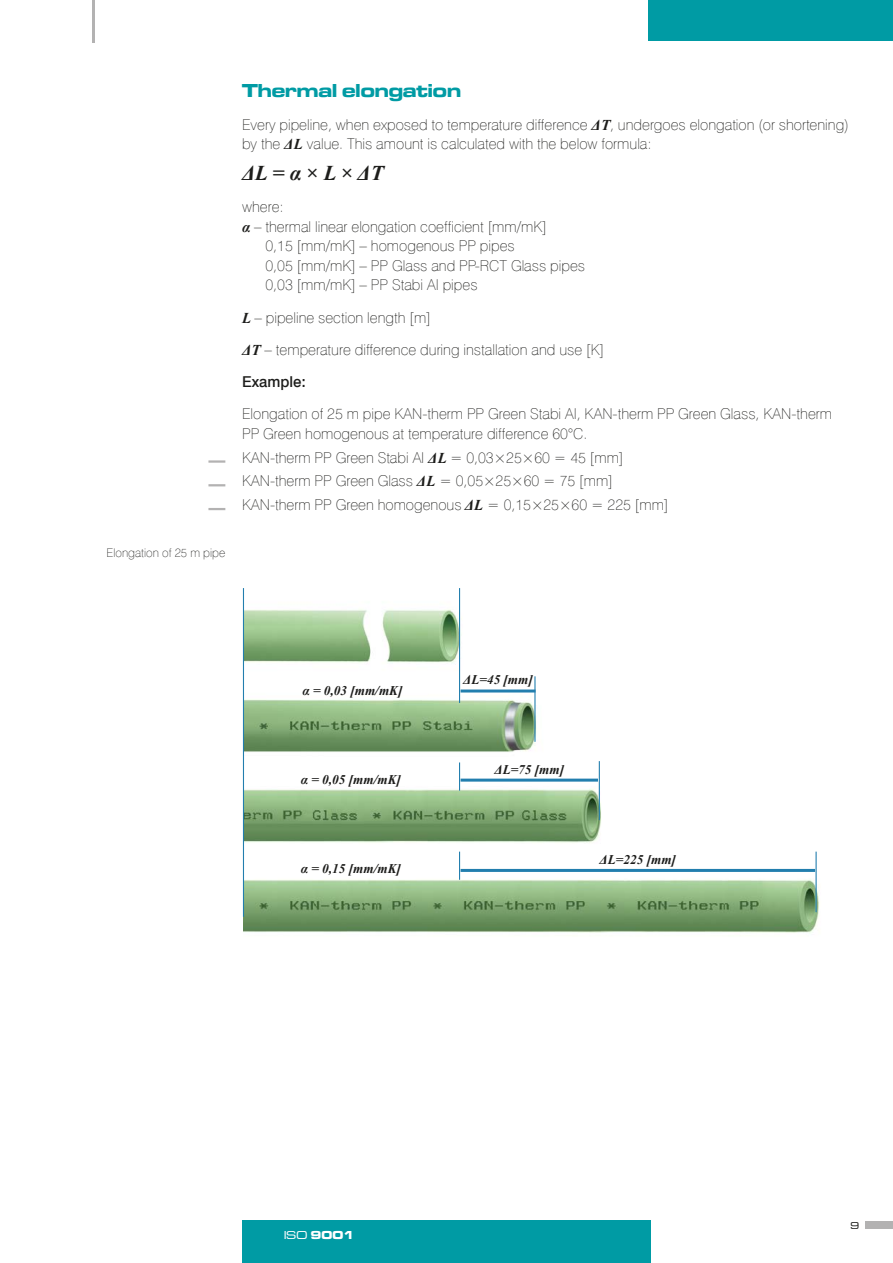
<style>
.page{position:relative;width:893px;height:1263px;background:#fff}
.page>*{position:absolute;margin:0;border:0;box-sizing:border-box;transform-origin:0 0}
.t1{font:italic 700 21px "Times New Roman";color:#1d1d1b}
.t2{font:19.5px "Microgramma D Bol Ext";color:#009ba4}
.t3{font:15px/19.5px "Swis 721 Th EU";color:#1d1d1b}
.t4{font:15px "Swis 721 Md EU";color:#1d1d1b}
.t5{font:italic 700 13.2px "Times New Roman";color:#1d1d1b}
.t6{font:12px "Swis 721 Th EU";color:#1d1d1b}
.t7{font:12px "Microgramma D Bol Ext";color:#fff}
.t8{font:10.5px "Microgramma D Med Ext";color:#1d1d1b}
.s1{font-family:"Times New Roman";font-weight:700;font-style:italic}
.s2{font-family:"Microgramma D Med Ext"}
</style>
<div class="page">
<div style="left:242px;top:1220px;width:409px;height:43px;background:#009ba4"></div>
<hr style="left:92px;top:0;width:3px;height:43px;background:#b3b2b2">
<div style="left:648px;top:0;width:245px;height:41px;background:#009ba4"></div>
<div style="left:865px;top:1222px;width:28px;height:7px;background:#b3b2b2"></div>
<hr style="left:208px;top:460px;width:17px;height:3px;background:#b3b2b2">
<svg style="left:208px;top:484px;width:17px;height:2px"></svg>
<svg style="left:208px;top:508px;width:17px;height:2px"></svg>
<img style="left:244px;top:588px;width:576px;height:345px">
<hr style="left:243px;top:588px;width:1px;height:329px;background:#227eae">
<hr style="left:459px;top:588px;width:1px;height:115px;background:#227eae">
<svg style="left:459px;top:762px;width:1px;height:29px"></svg>
<svg style="left:459px;top:852px;width:1px;height:28px"></svg>
<hr style="left:534px;top:676px;width:1px;height:66px;background:#227eae">
<hr style="left:599px;top:761px;width:1px;height:59px;background:#227eae">
<hr style="left:815px;top:852px;width:2px;height:60px;background:#227eae">
<hr style="left:461px;top:689px;width:74px;height:3px;background:#227eae">
<hr style="left:461px;top:779px;width:137px;height:3px;background:#227eae">
<hr style="left:461px;top:869px;width:354px;height:3px;background:#227eae">
<p class="t6" style="left:107px;top:545px;width:120px">Elongation of 25 m pipe</p>
<h2 class="t2" style="left:242px;top:78px;width:220px">Thermal elongation</h2>
<p class="t3" style="left:242px;top:114px;width:608px">Every pipeline, when exposed to temperature difference <span class="s1">ΔT</span>, undergoes elongation (or shortening) by the <span class="s1">ΔL</span> value. This amount is calculated with the below formula:</p>
<h1 class="t1" style="left:242px;top:158px;width:143px">ΔL = α × L × ΔT</h1>
<p class="t3" style="left:242px;top:197px;width:43px">where:</p>
<p class="t3" style="left:242px;top:217px;width:306px"><span class="s1">α</span> – thermal linear elongation coefficient [mm/mK]</p>
<p class="t3" style="left:265px;top:236px;width:251px">0,15 [mm/mK] – homogenous PP pipes</p>
<p class="t3" style="left:265px;top:256px;width:321px">0,05 [mm/mK] – PP Glass and PP-RCT Glass pipes</p>
<p class="t3" style="left:265px;top:275px;width:214px">0,03 [mm/mK] – PP Stabi AI pipes</p>
<p class="t3" style="left:242px;top:301px;width:363px;line-height:32.2px"><span class="s1">L</span> – pipeline section length [m]<br><span class="s1">ΔT</span> – temperature difference during installation and use [K]</p>
<p class="t4" style="left:242px;top:373px;width:65px">Example:</p>
<p class="t3" style="left:242px;top:404px;width:591px">Elongation of 25 m pipe KAN-therm PP Green Stabi AI, KAN-therm PP Green Glass, KAN-therm<br>PP Green homogenous at temperature difference 60°C.</p>
<p class="t3" style="left:242px;top:445px;width:428px;line-height:23.7px">KAN‑therm PP Green Stabi AI <span class="s1">ΔL</span> = 0,03×25×60 = 45 [mm]<br>KAN‑therm PP Green Glass <span class="s1">ΔL</span> = 0,05×25×60 = 75 [mm]<br>KAN‑therm PP Green homogenous <span class="s1">ΔL</span> = 0,15×25×60 = 225 [mm]</p>
<p class="t5" style="left:302px;top:681px;width:102px">α = 0,03 [mm/mK]</p>
<p class="t5" style="left:301px;top:770px;width:102px">α = 0,05 [mm/mK]</p>
<p class="t5" style="left:301px;top:859px;width:102px">α = 0,15 [mm/mK]</p>
<p class="t5" style="left:463px;top:671px;width:71px">ΔL=45 [mm]</p>
<p class="t5" style="left:494px;top:760px;width:71px">ΔL=75 [mm]</p>
<p class="t5" style="left:600px;top:850px;width:78px">ΔL=225 [mm]</p>
<p class="t7" style="left:284px;top:1227px;width:71px"><span class="s2">ISO</span> 9001</p>
<p class="t8" style="left:851px;top:1219px;width:10px">9</p>
</div>
